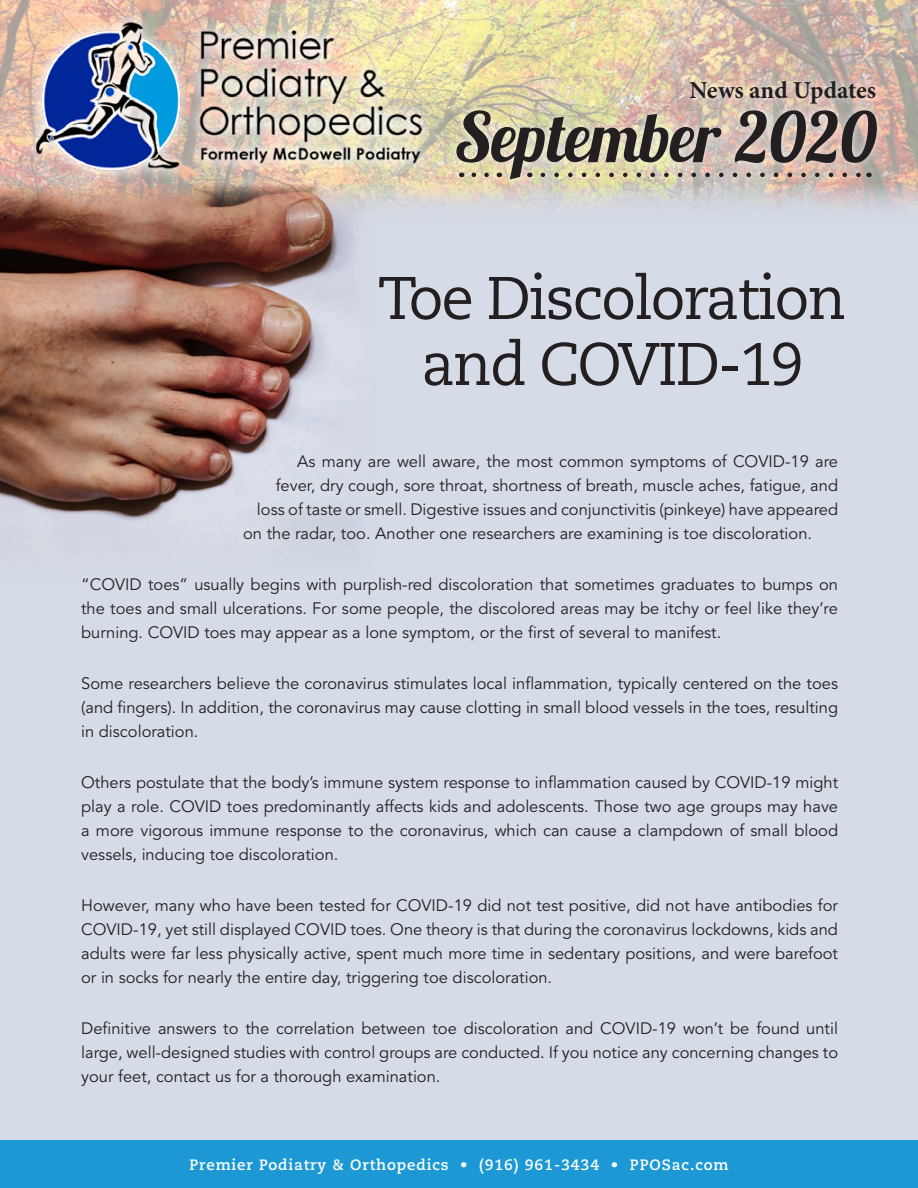
<style>
.page{position:relative;width:918px;height:1188px;background:#fff}
.page>*{position:absolute;margin:0;border:0;box-sizing:border-box;transform-origin:0 0}
.t1{font:69.15px "Lobster 1.3";color:#231f20}
.t2{font:60px/66px "Caecilia LT Std";letter-spacing:-.03em;color:#231f20;text-align:center}
.t3{font:700 24.45px "Minion Pro";letter-spacing:-.005em;color:#231f20}
.t4{font:16.5px/24px "Avenir LT Std";color:#231f20;text-align:justify}
.t5{font:700 15px "Caecilia LT Std";letter-spacing:.06em;color:#fff}
</style>
<div class="page">
<div style="left:0;top:0;width:918px;height:1157px;background:#d5dbe7"></div>
<img style="left:0;top:223px;width:355px;height:316px">
<img style="left:0;top:0;width:918px;height:223px">
<div style="left:447px;top:72px;width:440px;height:116px;background:#fff;opacity:.75"></div>
<svg style="left:543px;top:173px;width:319px;height:4px"></svg>
<svg style="left:474px;top:173px;width:19px;height:4px"></svg>
<div style="left:0;top:1140px;width:918px;height:48px;background:#1c98d5"></div>
<div style="left:22px;top:9px;width:412px;height:174px;background:#fff;opacity:.98"></div>
<img style="left:30px;top:20px;width:401px;height:152px">
<p class="t3" style="left:689px;top:76px;width:188px">News and Updates</p>
<p class="t1" style="left:454px;top:93px;width:424px">September 2020</p>
<p class="t2" style="left:378px;top:266px;width:470px">Toe Discoloration and COVID-19</p>
<p class="t4" style="left:297px;top:450px;width:542px">As many are well aware, the most common symptoms of COVID-19 are</p>
<p class="t4" style="left:276px;top:474px;width:564px">fever, dry cough, sore throat, shortness of breath, muscle aches, fatigue, and</p>
<p class="t4" style="left:257px;top:498px;width:583px">loss of taste or smell. Digestive issues and conjunctivitis (pinkeye) have appeared</p>
<p class="t4" style="left:243px;top:522px;width:570px">on the radar, too. Another one researchers are examining is toe discoloration.</p>
<p class="t4" style="left:81px;top:573px;width:758px">“COVID toes” usually begins with purplish-red discoloration that sometimes graduates to bumps on the toes and small ulcerations. For some people, the discolored areas may be itchy or feel like they’re burning. COVID toes may appear as a lone symptom, or the first of several to manifest.</p>
<p class="t4" style="left:81px;top:672px;width:758px">Some researchers believe the coronavirus stimulates local inflammation, typically centered on the toes (and fingers). In addition, the coronavirus may cause clotting in small blood vessels in the toes, resulting in discoloration.</p>
<p class="t4" style="left:81px;top:771px;width:758px">Others postulate that the body’s immune system response to inflammation caused by COVID-19 might play a role. COVID toes predominantly affects kids and adolescents. Those two age groups may have a more vigorous immune response to the coronavirus, which can cause a clampdown of small blood vessels, inducing toe discoloration.</p>
<p class="t4" style="left:81px;top:894px;width:758px">However, many who have been tested for COVID-19 did not test positive, did not have antibodies for COVID-19, yet still displayed COVID toes. One theory is that during the coronavirus lockdowns, kids and adults were far less physically active, spent much more time in sedentary positions, and were barefoot or in socks for nearly the entire day, triggering toe discoloration.</p>
<p class="t4" style="left:81px;top:1017px;width:758px">Definitive answers to the correlation between toe discoloration and COVID-19 won’t be found until large, well-designed studies with control groups are conducted. If you notice any concerning changes to your feet, contact us for a thorough examination.</p>
<p class="t5" style="left:189px;top:1156px;width:541px">Premier Podiatry &amp; Orthopedics • (916) 961-3434 • PPOSac.com</p>
</div>
